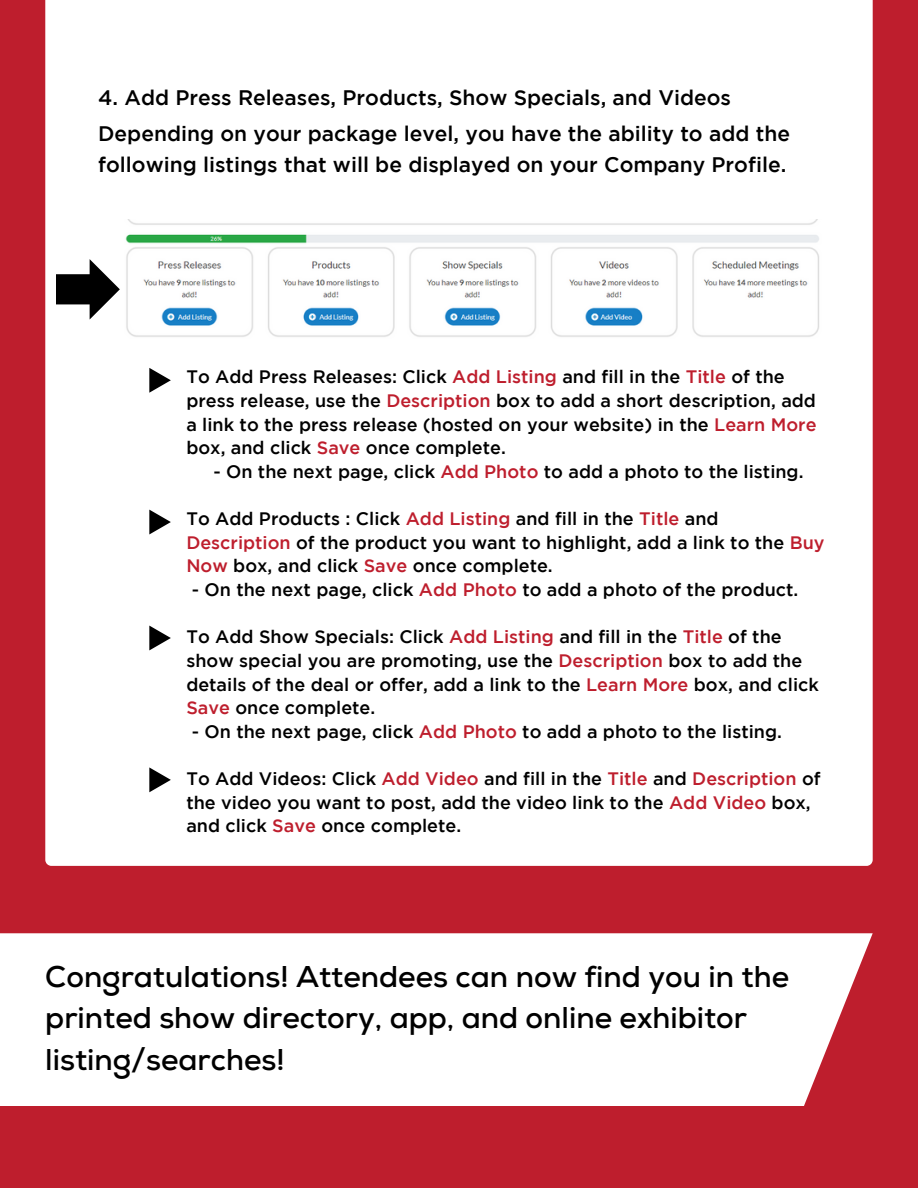
<style>
.page{position:relative;width:918px;height:1188px;background:#be1e2d}
.page>*{position:absolute;margin:0;border:0;box-sizing:border-box;transform-origin:0 0}
.t1{font:700 30px/41.7px "Nexa";color:#000}
.t2{font:500 21px/36px "Gotham";color:#000}
.t3{font:500 18px/23.7px "Gotham";color:#000}
.s1{color:#be1e2d}
</style>
<div class="page">
<div style="left:45px;top:0;width:828px;height:866px;background:#fff"></div>
<img style="left:115px;top:219px;width:711px;height:124px">
<svg style="left:56px;top:259px;width:64px;height:61px;background:#808080"></svg>
<svg style="left:149px;top:626px;width:22px;height:24px"></svg>
<svg style="left:149px;top:510px;width:22px;height:24px"></svg>
<svg style="left:149px;top:368px;width:22px;height:25px"></svg>
<svg style="left:149px;top:767px;width:22px;height:25px"></svg>
<div style="left:0;top:933px;width:873px;height:173px;background:#fff"></div>
<p class="t2" style="left:98px;top:81px;width:693px">4. Add Press Releases, Products, Show Specials, and Videos<br>Depending on your package level, you have the ability to add the</p>
<p class="t2" style="left:98px;top:148px;width:690px">following listings that will be displayed on your Company Profile.</p>
<h2 class="t3" style="left:186px;top:366px;width:632px">To Add Press Releases: Click <span class="s1">Add Listing</span> and fill in the <span class="s1">Title</span> of the press release, use the <span class="s1">Description</span> box to add a short description, add a link to the press release (hosted on your website) in the <span class="s1">Learn More </span>box, and click <span class="s1">Save</span> once complete.</h2>
<p class="t3" style="left:213px;top:461px;width:592px">- On the next page, click <span class="s1">Add Photo</span> to add a photo to the listing.</p>
<p class="t3" style="left:186px;top:508px;width:640px">To Add Products : Click <span class="s1">Add Listing</span> and fill in the <span class="s1">Title</span> and<br><span class="s1">Description</span> of the product you want to highlight, add a link to the <span class="s1">Buy<br>Now</span> box, and click <span class="s1">Save</span> once complete.</p>
<p class="t3" style="left:192px;top:579px;width:608px">- On the next page, click <span class="s1">Add Photo</span> to add a photo of the product.</p>
<p class="t3" style="left:186px;top:626px;width:634px">To Add Show Specials: Click <span class="s1">Add Listing</span> and fill in the <span class="s1">Title</span> of the show special you are promoting, use the <span class="s1">Description</span> box to add the details of the deal or offer, add a link to the <span class="s1">Learn More</span> box, and click <span class="s1">Save</span> once complete.</p>
<p class="t3" style="left:192px;top:721px;width:592px">- On the next page, click <span class="s1">Add Photo</span> to add a photo to the listing.</p>
<p class="t3" style="left:186px;top:768px;width:636px">To Add Videos: Click <span class="s1">Add Video</span> and fill in the <span class="s1">Title</span> and <span class="s1">Description</span> of the video you want to post, add the video link to the <span class="s1">Add Video</span> box, and click <span class="s1">Save</span> once complete.</p>
<p class="t1" style="left:45px;top:956px;width:745px">Congratulations! Attendees can now find you in the printed show directory, app, and online exhibitor listing/searches!</p>
</div>
